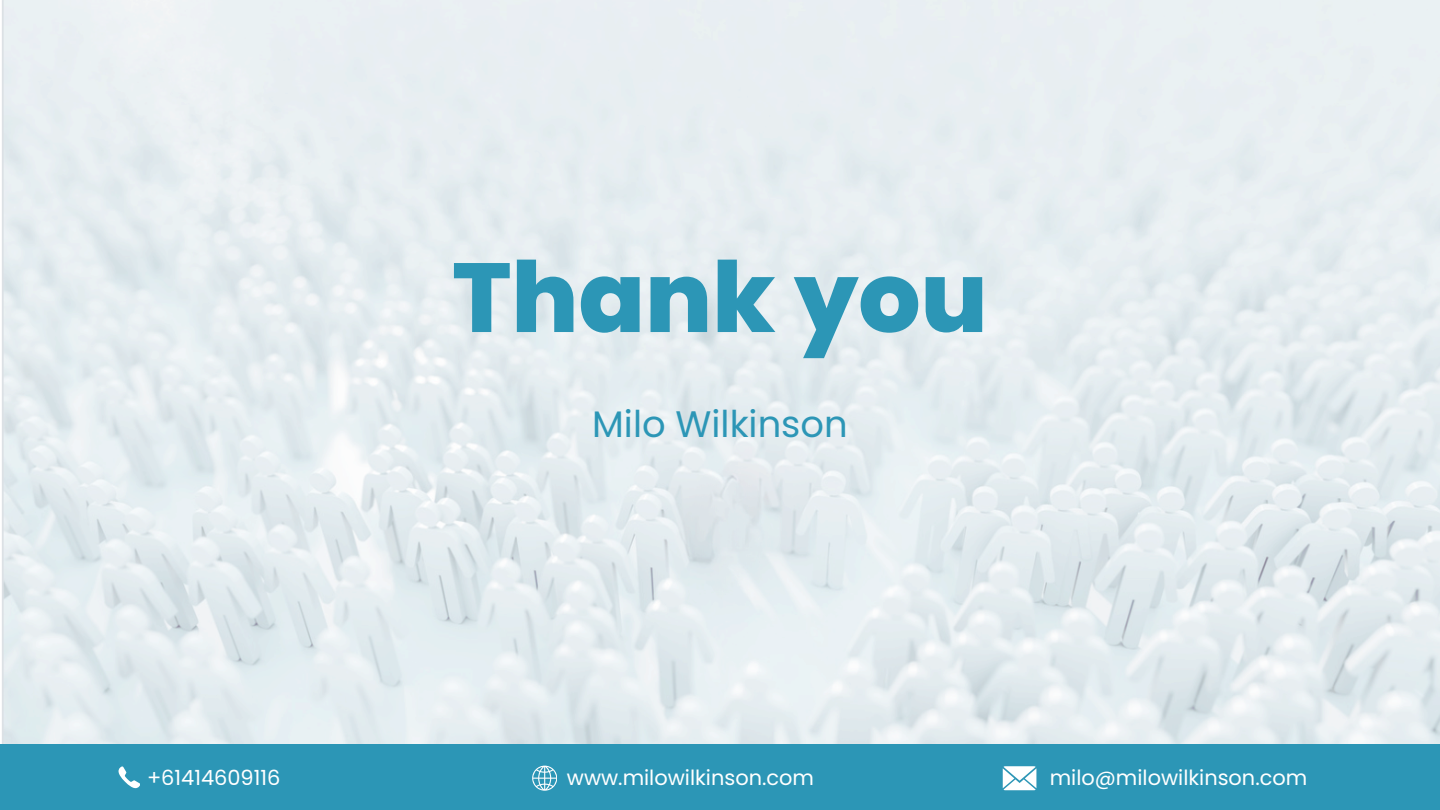
<style>
.page{position:relative;width:1440px;height:810px;background:#fff}
.page>*{position:absolute;margin:0;border:0;box-sizing:border-box;transform-origin:0 0}
.t1{font:800 97.9px "Poppins";color:#2c96b6}
.t2{font:36.9px "Poppins";color:#2c96b6}
.t3{font:20.9px "Poppins";color:#fff}
</style>
<div class="page">
<img style="left:0;top:0;width:1440px;height:745px">
<div style="left:0;top:745px;width:1440px;height:65px;background:#2c96b6"></div>
<svg style="left:118px;top:766px;width:22px;height:23px"></svg>
<svg style="left:532px;top:766px;width:25px;height:24px"></svg>
<svg style="left:1003px;top:766px;width:33px;height:24px"></svg>
<p class="t1" style="left:452px;top:229px;width:537px">Thank you</p>
<h1 class="t2" style="left:592px;top:398px;width:257px">Milo Wilkinson</h1>
<p class="t3" style="left:147px;top:763px;width:135px">+61414609116</p>
<h2 class="t3" style="left:567px;top:763px;width:248px">www.milowilkinson.com</h2>
<p class="t3" style="left:1050px;top:763px;width:259px">milo@milowilkinson.com</p>
</div>
